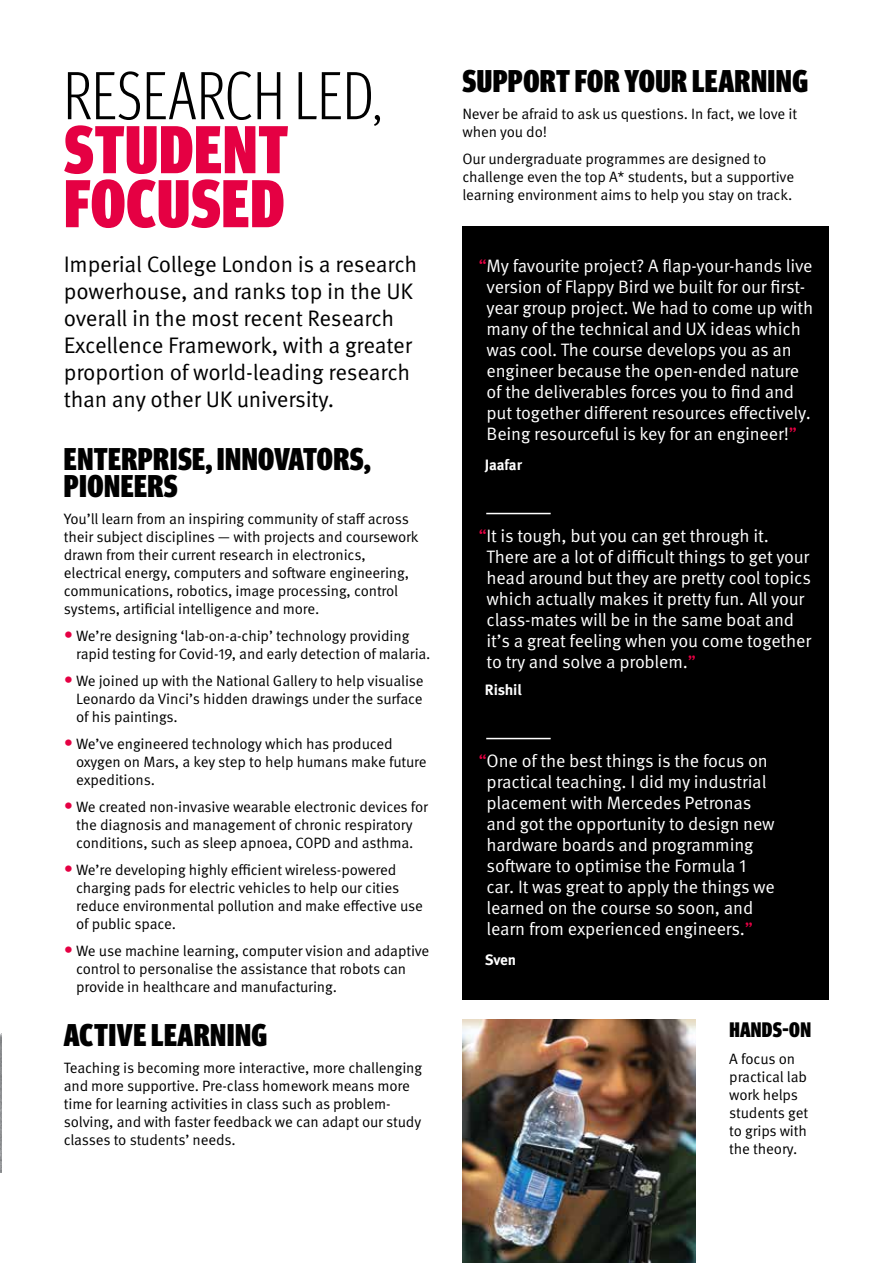
<style>
.page{position:relative;width:893px;height:1263px;background:#fff}
.page>*{position:absolute;margin:0;border:0;box-sizing:border-box;transform-origin:0 0}
.t1{font:900 67.5px/54px "Meta Headline Pro Comp";letter-spacing:.015em;color:#e50043}
.t2{font:300 67.5px "Meta Headline Pro Comp";letter-spacing:.015em;color:#000}
.t3{font:900 31.5px/27px "Meta Headline Pro Comp";letter-spacing:.015em;color:#000}
.t4{font:22.5px/27px "Meta Pro Norm";letter-spacing:-.01em;color:#000}
.t5{font:900 21px "Meta Headline Pro Comp";letter-spacing:.015em;color:#000}
.t6{font:18px/21px "Meta Pro Norm";letter-spacing:-.01em;color:#fff}
.t7{font:15px/18px "Meta Pro Norm";letter-spacing:-.01em;color:#000}
.t8{font:700 15px "Meta Pro";letter-spacing:-.01em;color:#fff}
.s1{font-size:18px;color:#e50043}
.s2{color:#e50043}
</style>
<div class="page">
<img style="left:0;top:1034px;width:1px;height:138px">
<div style="left:462px;top:226px;width:367px;height:774px;background:#000"></div>
<hr style="left:486px;top:513px;width:65px;height:1px;background:#fff">
<hr style="left:486px;top:738px;width:65px;height:1px;background:#fff">
<img style="left:462px;top:1019px;width:234px;height:244px">
<h1 class="t2" style="left:64px;top:50px;width:320px">RESEARCH LED,</h1>
<h1 class="t1" style="left:64px;top:118px;width:225px">STUDENT<br>FOCUSED</h1>
<h3 class="t4" style="left:64px;top:249px;width:355px">Imperial College London is a research powerhouse, and ranks top in the UK overall in the most recent Research Excellence Framework, with a greater proportion of world-leading research than any other UK university.</h3>
<h2 class="t3" style="left:64px;top:444px;width:308px">ENTERPRISE, INNOVATORS,<br>PIONEERS</h2>
<p class="t7" style="left:64px;top:509px;width:356px">You’ll learn from an inspiring community of staff across their subject disciplines — with projects and coursework drawn from their current research in electronics, electrical energy, computers and software engineering, communications, robotics, image processing, control systems, artificial intelligence and more.</p>
<p class="t7" style="left:76px;top:626px;width:356px;text-indent:-12px"><span class="s1">•</span> We’re designing ‘lab-on-a-chip’ technology providing rapid testing for Covid-19, and early detection of malaria.</p>
<p class="t7" style="left:76px;top:671px;width:349px;text-align:justify;text-indent:-12px"><span class="s1">•</span> We joined up with the National Gallery to help visualise Leonardo da Vinci’s hidden drawings under the surface of his paintings.</p>
<p class="t7" style="left:76px;top:734px;width:352px;text-indent:-12px"><span class="s1">•</span> We’ve engineered technology which has produced oxygen on Mars, a key step to help humans make future expeditions.</p>
<p class="t7" style="left:64px;top:797px;width:366px;text-align:center"><span class="s1">•</span> We created non-invasive wearable electronic devices for the diagnosis and management of chronic respiratory conditions, such as sleep apnoea, COPD and asthma.</p>
<p class="t7" style="left:76px;top:860px;width:348px;text-indent:-12px"><span class="s1">•</span> We’re developing highly efficient wireless-powered charging pads for electric vehicles to help our cities reduce environmental pollution and make effective use of public space.</p>
<p class="t7" style="left:76px;top:941px;width:355px;text-indent:-12px"><span class="s1">•</span> We use machine learning, computer vision and adaptive control to personalise the assistance that robots can provide in healthcare and manufacturing.</p>
<h2 class="t3" style="left:64px;top:1020px;width:205px">ACTIVE LEARNING</h2>
<p class="t7" style="left:64px;top:1058px;width:360px">Teaching is becoming more interactive, more challenging and more supportive. Pre-class homework means more time for learning activities in class such as problem&shy;solving, and with faster feedback we can adapt our study classes to students’ needs.</p>
<h2 class="t3" style="left:463px;top:66px;width:347px">SUPPORT FOR YOUR LEARNING</h2>
<p class="t7" style="left:462px;top:104px;width:336px">Never be afraid to ask us questions. In fact, we love it when you do!</p>
<p class="t7" style="left:462px;top:149px;width:333px">Our undergraduate programmes are designed to challenge even the top A* students, but a supportive learning environment aims to help you stay on track.</p>
<p class="t6" style="left:487px;top:254px;width:328px;text-indent:-8px"><span class="s2">“</span>My favourite project? A flap-your-hands live version of Flappy Bird we built for our first&shy;year group project. We had to come up with many of the technical and UX ideas which was cool. The course develops you as an engineer because the open-ended nature of the deliverables forces you to find and put together different resources effectively.<br>Being resourceful is key for an engineer!<span class="s2">”</span></p>
<p class="t8" style="left:485px;top:453px;width:39px">Jaafar</p>
<p class="t6" style="left:487px;top:524px;width:326px;text-indent:-8px"><span class="s2">“</span>It is tough, but you can get through it.<br>There are a lot of difficult things to get your head around but they are pretty cool topics which actually makes it pretty fun. All your class-mates will be in the same boat and it’s a great feeling when you come together to try and solve a problem.<span class="s2">”</span></p>
<p class="t8" style="left:485px;top:678px;width:38px">Rishil</p>
<p class="t6" style="left:487px;top:749px;width:290px;text-indent:-8px"><span class="s2">“</span>One of the best things is the focus on practical teaching. I did my industrial placement with Mercedes Petronas and got the opportunity to design new hardware boards and programming software to optimise the Formula 1 car. It was great to apply the things we learned on the course so soon, and learn from experienced engineers.<span class="s2">”</span></p>
<p class="t8" style="left:485px;top:948px;width:33px">Sven</p>
<h3 class="t5" style="left:729px;top:1013px;width:83px">HANDS-ON</h3>
<p class="t7" style="left:729px;top:1049px;width:80px">A focus on practical lab work helps students get to grips with the theory.</p>
</div>
